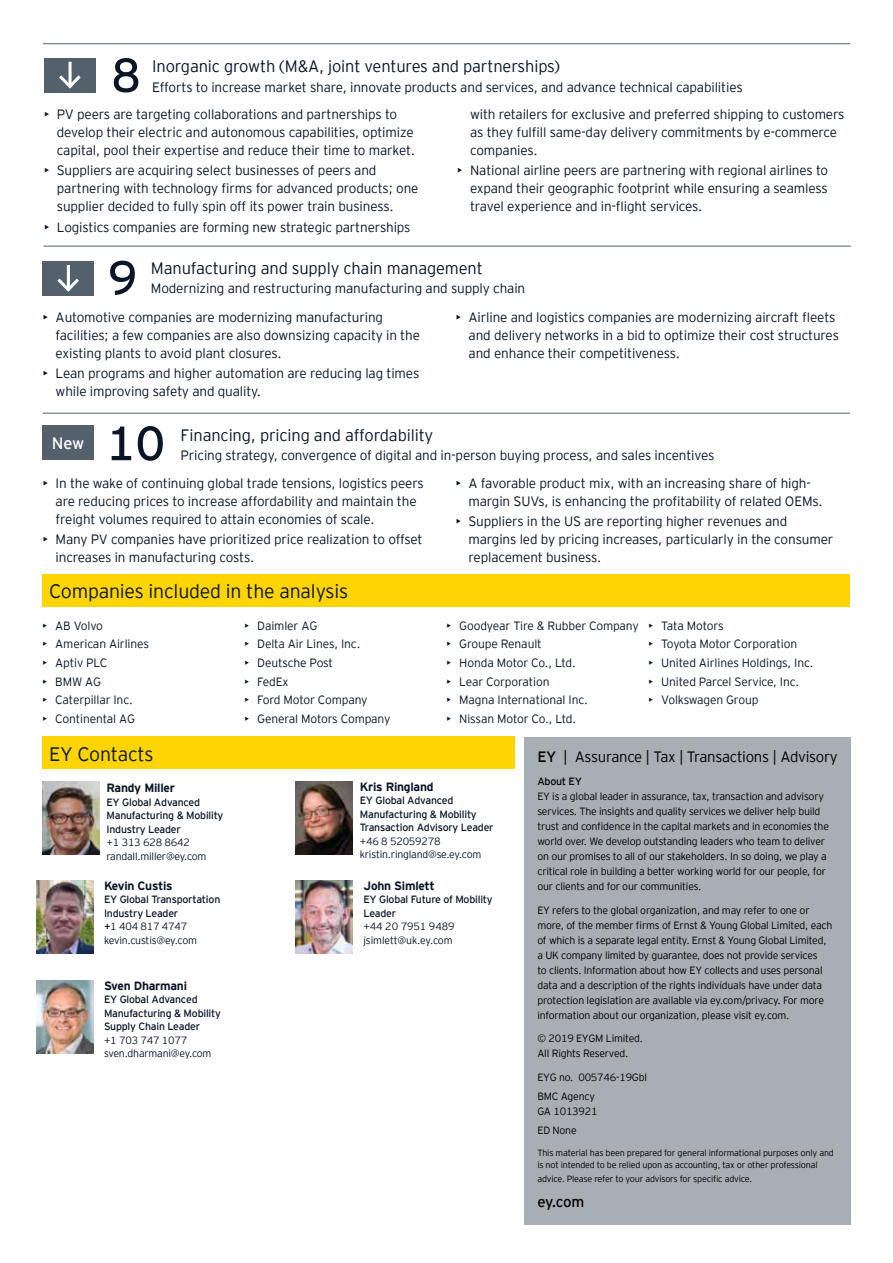
<style>
.page{position:relative;width:893px;height:1263px;background:#fff}
.page>*{position:absolute;margin:0;border:0;box-sizing:border-box;transform-origin:0 0}
.t1{font:300 19.5px "EY Interstate";letter-spacing:-.01em;color:#0a1627}
.t2{font:300 16.5px "EY Interstate";letter-spacing:-.01em;color:#0a1627}
.t3{font:16.5px "EY Interstate";color:#fff}
.t4{font:300 15px "EY Interstate";letter-spacing:-.02em;color:#000}
.t5{font:15px "EY Interstate";color:#000}
.t6{font:300 13.5px/18px "EY Interstate";letter-spacing:-.01em;color:#0a1627}
.t7{font:300 12px "EY Interstate";letter-spacing:-.01em;color:#0a1627}
.t8{font:700 12px "EY Interstate";letter-spacing:-.02em;color:#0a1627}
.t9{font:300 10.5px/15px "EY Interstate";letter-spacing:-.02em;color:#000}
.t10{font:10.5px/13.5px "EY Interstate";letter-spacing:-.02em;color:#0a1627}
.t11{font:300 10.5px/13.5px "EY Interstate";letter-spacing:-.02em;color:#0a1627}
.t12{font:10.5px "EY Interstate";letter-spacing:-.02em;color:#000}
.t13{font:300 9px/13.2px "EY Interstate";letter-spacing:-.02em;color:#000}
.s1{font-weight:300}
.s2{font-weight:400}
</style>
<div class="page">
<div style="left:43px;top:574px;width:807px;height:32px;background:#ffd400"></div>
<div style="left:525px;top:737px;width:326px;height:488px;background:#a7afb5"></div>
<svg style="left:110px;top:261px;width:25px;height:34px"></svg>
<hr style="left:43px;top:413px;width:807px;height:1px;background:#54606b">
<hr style="left:43px;top:246px;width:808px;height:1px;background:#54606b">
<div style="left:43px;top:261px;width:51px;height:35px;background:#54606b"></div>
<hr style="left:67px;top:265px;width:3px;height:24px;background:#fff">
<svg style="left:57px;top:275px;width:22px;height:17px"></svg>
<svg style="left:112px;top:426px;width:51px;height:35px"></svg>
<hr style="left:43px;top:43px;width:807px;height:1px;background:#54606b">
<svg style="left:114px;top:58px;width:24px;height:35px"></svg>
<div style="left:44px;top:58px;width:52px;height:35px;background:#54606b"></div>
<hr style="left:69px;top:62px;width:3px;height:24px;background:#fff">
<svg style="left:59px;top:72px;width:22px;height:17px"></svg>
<div style="left:42px;top:426px;width:52px;height:34px;background:#54606b"></div>
<div style="left:43px;top:737px;width:472px;height:32px;background:#ffd400"></div>
<img style="left:42px;top:781px;width:58px;height:73px">
<img style="left:36px;top:880px;width:57px;height:73px">
<img style="left:296px;top:880px;width:57px;height:73px">
<img style="left:296px;top:781px;width:57px;height:73px">
<img style="left:36px;top:980px;width:57px;height:73px">
<p class="t2" style="left:152px;top:55px;width:409px">Inorganic growth (M&amp;A, joint ventures and partnerships)</p>
<p class="t6" style="left:152px;top:77px;width:592px">Efforts to increase market share, innovate products and services, and advance technical capabilities</p>
<p class="t6" style="left:57px;top:105px;width:360px;text-indent:-13px">• PV peers are targeting collaborations and partnerships to develop their electric and autonomous capabilities, optimize capital, pool their expertise and reduce their time to market.</p>
<p class="t6" style="left:57px;top:161px;width:363px;text-indent:-13px">• Suppliers are acquiring select businesses of peers and partnering with technology firms for advanced products; one supplier decided to fully spin off its power train business.</p>
<p class="t6" style="left:44px;top:217px;width:368px">• Logistics companies are forming new strategic partnerships</p>
<p class="t6" style="left:470px;top:105px;width:376px">with retailers for exclusive and preferred shipping to customers as they fulfill same-day delivery commitments by e-commerce companies.</p>
<p class="t6" style="left:470px;top:161px;width:360px;text-align:justify;text-indent:-13px">• National airline peers are partnering with regional airlines to expand their geographic footprint while ensuring a seamless travel experience and in-flight services.</p>
<p class="t2" style="left:151px;top:256px;width:333px">Manufacturing and supply chain management</p>
<p class="t6" style="left:151px;top:279px;width:376px">Modernizing and restructuring manufacturing and supply chain</p>
<p class="t6" style="left:56px;top:307px;width:366px;text-indent:-13px">• Automotive companies are modernizing manufacturing facilities; a few companies are also downsizing capacity in the existing plants to avoid plant closures.</p>
<p class="t6" style="left:56px;top:363px;width:365px;text-indent:-13px">• Lean programs and higher automation are reducing lag times while improving safety and quality.</p>
<p class="t6" style="left:469px;top:307px;width:372px;text-indent:-13px">• Airline and logistics companies are modernizing aircraft fleets and delivery networks in a bid to optimize their cost structures and enhance their competitiveness.</p>
<p class="t2" style="left:181px;top:423px;width:254px">Financing, pricing and affordability</p>
<p class="t6" style="left:181px;top:445px;width:535px">Pricing strategy, convergence of digital and in-person buying process, and sales incentives</p>
<p class="t6" style="left:56px;top:473px;width:370px;text-indent:-13px">• In the wake of continuing global trade tensions, logistics peers are reducing prices to increase affordability and maintain the freight volumes required to attain economies of scale.</p>
<p class="t6" style="left:56px;top:529px;width:369px;text-indent:-13px">• Many PV companies have prioritized price realization to offset increases in manufacturing costs.</p>
<p class="t3" style="left:52px;top:432px;width:34px">New</p>
<p class="t6" style="left:468px;top:473px;width:356px;text-indent:-13px">• A favorable product mix, with an increasing share of high&shy;margin SUVs, is enhancing the profitability of related OEMs.</p>
<p class="t6" style="left:468px;top:511px;width:366px;text-indent:-13px">• Suppliers in the US are reporting higher revenues and margins led by pricing increases, particularly in the consumer replacement business.</p>
<h1 class="t1" style="left:49px;top:577px;width:300px">Companies included in the analysis</h1>
<p class="t7" style="left:43px;top:617px;width:62px">• AB Volvo</p>
<p class="t7" style="left:43px;top:636px;width:108px">• American Airlines</p>
<p class="t7" style="left:43px;top:654px;width:66px">• Aptiv PLC</p>
<p class="t7" style="left:43px;top:673px;width:60px">• BMW AG</p>
<p class="t7" style="left:43px;top:691px;width:92px">• Caterpillar Inc.</p>
<p class="t7" style="left:43px;top:710px;width:94px">• Continental AG</p>
<p class="t7" style="left:244px;top:617px;width:74px">• Daimler AG</p>
<p class="t7" style="left:244px;top:636px;width:117px">• Delta Air Lines, Inc.</p>
<p class="t7" style="left:244px;top:654px;width:90px">• Deutsche Post</p>
<p class="t7" style="left:244px;top:673px;width:46px">• FedEx</p>
<p class="t7" style="left:244px;top:691px;width:125px">• Ford Motor Company</p>
<p class="t7" style="left:244px;top:710px;width:147px">• General Motors Company</p>
<p class="t7" style="left:446px;top:617px;width:194px">• Goodyear Tire &amp; Rubber Company</p>
<p class="t7" style="left:446px;top:636px;width:97px">• Groupe Renault</p>
<p class="t7" style="left:446px;top:654px;width:131px">• Honda Motor Co., Ltd.</p>
<p class="t7" style="left:446px;top:673px;width:105px">• Lear Corporation</p>
<p class="t7" style="left:446px;top:691px;width:143px">• Magna International Inc.</p>
<p class="t7" style="left:446px;top:710px;width:131px">• Nissan Motor Co., Ltd.</p>
<p class="t7" style="left:648px;top:617px;width:77px">• Tata Motors</p>
<p class="t7" style="left:648px;top:636px;width:150px">• Toyota Motor Corporation</p>
<p class="t7" style="left:648px;top:654px;width:167px">• United Airlines Holdings, Inc.</p>
<p class="t7" style="left:648px;top:673px;width:152px">• United Parcel Service, Inc.</p>
<p class="t7" style="left:648px;top:691px;width:111px">• Volkswagen Group</p>
<h1 class="t1" style="left:49px;top:740px;width:106px">EY Contacts</h1>
<p class="t8" style="left:107px;top:779px;width:70px">Randy Miller</p>
<p class="t10" style="left:107px;top:794px;width:118px">EY Global Advanced<br>Manufacturing &amp; Mobility<br>Industry Leader</p>
<p class="t11" style="left:107px;top:835px;width:101px">+1 313 628 8642 randall.miller@ey.com</p>
<p class="t8" style="left:104px;top:877px;width:70px">Kevin Custis</p>
<p class="t10" style="left:104px;top:892px;width:118px">EY Global Transportation<br>Industry Leader<br>+<span class="s1">1 404 817 4747 kevin.custis@ey.com</span></p>
<p class="t8" style="left:104px;top:977px;width:85px">Sven Dharmani</p>
<p class="t10" style="left:104px;top:992px;width:118px">EY Global Advanced<br>Manufacturing &amp; Mobility<br>Supply Chain Leader</p>
<p class="t11" style="left:104px;top:1033px;width:109px">+1 703 747 1077 sven.dharmani@ey.com</p>
<p class="t8" style="left:360px;top:778px;width:75px">Kris Ringland</p>
<p class="t10" style="left:360px;top:793px;width:135px">EY Global Advanced<br>Manufacturing &amp; Mobility<br>Transaction Advisory Leader</p>
<p class="t11" style="left:360px;top:834px;width:123px">+46 8 52059278 kristin.ringland@se.ey.com</p>
<p class="t8" style="left:363px;top:877px;width:73px">John Simlett</p>
<p class="t10" style="left:363px;top:892px;width:131px">EY Global Future of Mobility<br>Leader</p>
<p class="t11" style="left:363px;top:919px;width:93px">+44 20 7951 9489 jsimlett@uk.ey.com</p>
<p class="t4" style="left:537px;top:746px;width:302px"><span class="s2">EY</span> | Assurance | Tax | Transactions | Advisory</p>
<p class="t12" style="left:537px;top:774px;width:46px">About EY</p>
<p class="t9" style="left:537px;top:788px;width:293px">EY is a global leader in assurance, tax, transaction and advisory services. The insights and quality services we deliver help build trust and confidence in the capital markets and in economies the world over. We develop outstanding leaders who team to deliver on our promises to all of our stakeholders. In so doing, we play a critical role in building a better working world for our people, for our clients and for our communities.</p>
<p class="t9" style="left:537px;top:902px;width:297px">EY refers to the global organization, and may refer to one or more, of the member firms of Ernst &amp; Young Global Limited, each of which is a separate legal entity. Ernst &amp; Young Global Limited, a UK company limited by guarantee, does not provide services<br>to clients. Information about how EY collects and uses personal data and a description of the rights individuals have under data protection legislation are available via ey.com/privacy. For more information about our organization, please visit ey.com.</p>
<p class="t9" style="left:537px;top:1030px;width:107px">© 2019 EYGM Limited.<br>All Rights Reserved.</p>
<p class="t9" style="left:537px;top:1067px;width:111px;line-height:19.2px">EYG no. 005746-19Gbl<br>BMC Agency</p>
<p class="t9" style="left:537px;top:1101px;width:62px;line-height:19.2px">GA 1013921<br>ED None</p>
<p class="t13" style="left:537px;top:1145px;width:298px">This material has been prepared for general informational purposes only and is not intended to be relied upon as accounting, tax or other professional advice. Please refer to your advisors for specific advice.</p>
<p class="t5" style="left:537px;top:1191px;width:48px">ey.com</p>
</div>
